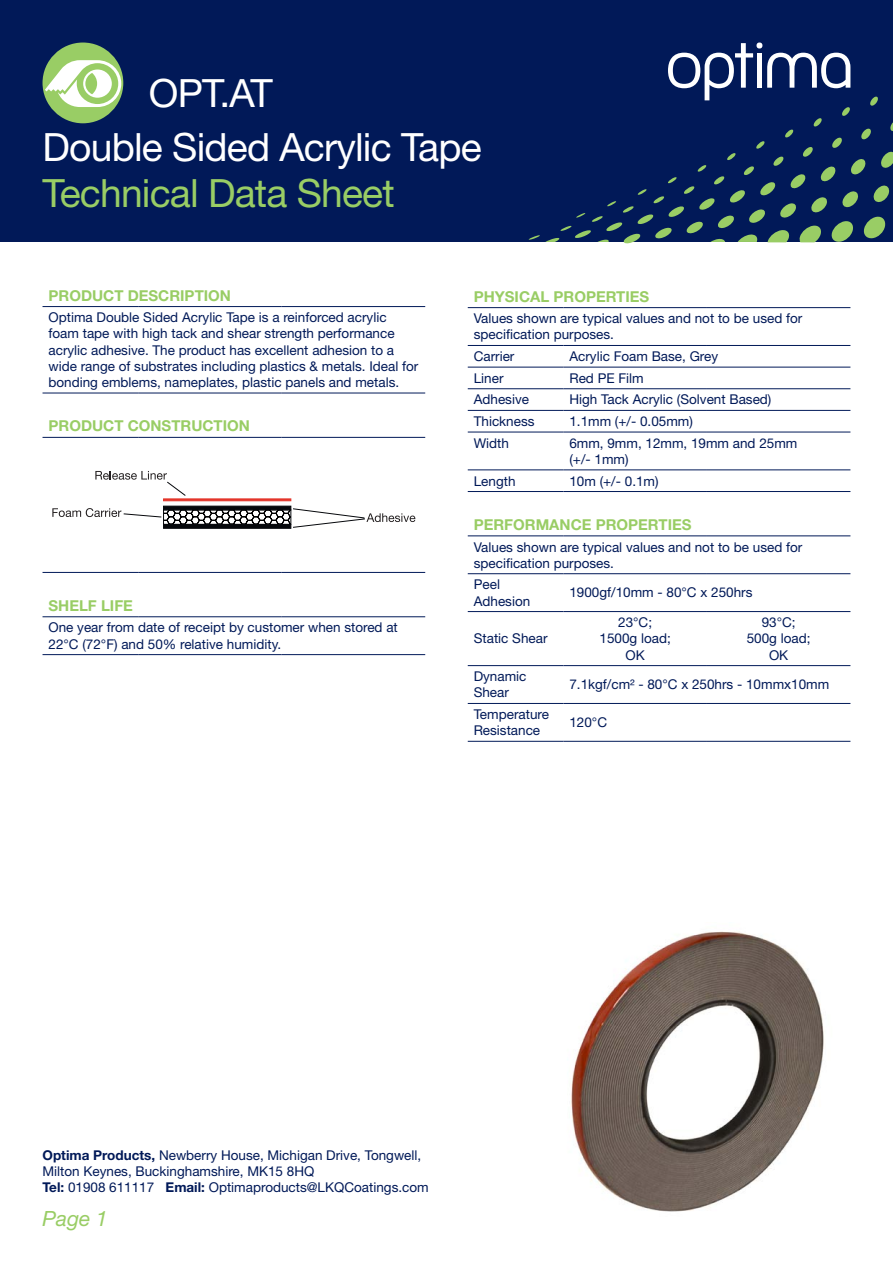
<style>
.page{position:relative;width:893px;height:1263px;background:#fff}
.page>*{position:absolute;margin:0;border:0;box-sizing:border-box;transform-origin:0 0}
.t1{font:39px "Helvetica Neue LT Std";letter-spacing:-.02em;color:#fff}
.t2{font:39px "Helvetica Neue LT Std";letter-spacing:-.02em;color:#99cd65}
.t3{font:italic 21px "Helvetica Neue LT Std";color:#99cd65}
.t4{font:700 15px "Helvetica Neue LT Std";color:#99cd65}
.t5{font:13.5px/16.2px "Helvetica Neue LT Std";color:#011958}
.s1{font-weight:700}
</style>
<div class="page">
<div style="left:0;top:0;width:893px;height:242px;background:#011958"></div>
<svg style="left:528px;top:43px;width:365px;height:201px"></svg>
<img style="left:571px;top:931px;width:253px;height:281px">
<div style="left:43px;top:43px;width:80px;height:80px;background:#99cd65;border-radius:50%"></div>
<svg style="left:45px;top:60px;width:76px;height:47px"></svg>
<hr style="left:468px;top:307px;width:95px;height:1px;background:#011958">
<hr style="left:563px;top:307px;width:144px;height:1px;background:#011958">
<hr style="left:707px;top:307px;width:143px;height:1px;background:#011958">
<hr style="left:468px;top:345px;width:95px;height:1px;background:#011958">
<hr style="left:563px;top:345px;width:144px;height:1px;background:#011958">
<hr style="left:707px;top:345px;width:143px;height:1px;background:#011958">
<hr style="left:468px;top:367px;width:95px;height:1px;background:#011958">
<hr style="left:563px;top:367px;width:144px;height:1px;background:#011958">
<hr style="left:707px;top:367px;width:143px;height:1px;background:#011958">
<hr style="left:468px;top:388px;width:95px;height:1px;background:#011958">
<hr style="left:563px;top:388px;width:144px;height:1px;background:#011958">
<hr style="left:707px;top:388px;width:143px;height:1px;background:#011958">
<hr style="left:468px;top:410px;width:95px;height:1px;background:#011958">
<hr style="left:563px;top:410px;width:144px;height:1px;background:#011958">
<hr style="left:707px;top:410px;width:143px;height:1px;background:#011958">
<hr style="left:468px;top:432px;width:95px;height:1px;background:#011958">
<hr style="left:563px;top:432px;width:144px;height:1px;background:#011958">
<hr style="left:707px;top:432px;width:143px;height:1px;background:#011958">
<hr style="left:468px;top:470px;width:95px;height:1px;background:#011958">
<hr style="left:563px;top:470px;width:144px;height:1px;background:#011958">
<hr style="left:707px;top:470px;width:143px;height:1px;background:#011958">
<hr style="left:468px;top:536px;width:95px;height:1px;background:#011958">
<hr style="left:563px;top:536px;width:144px;height:1px;background:#011958">
<hr style="left:707px;top:536px;width:143px;height:1px;background:#011958">
<hr style="left:468px;top:573px;width:95px;height:1px;background:#011958">
<hr style="left:563px;top:573px;width:144px;height:1px;background:#011958">
<hr style="left:707px;top:573px;width:143px;height:1px;background:#011958">
<hr style="left:468px;top:611px;width:95px;height:1px;background:#011958">
<hr style="left:563px;top:611px;width:144px;height:1px;background:#011958">
<hr style="left:707px;top:611px;width:143px;height:1px;background:#011958">
<hr style="left:468px;top:665px;width:95px;height:1px;background:#011958">
<hr style="left:563px;top:665px;width:144px;height:1px;background:#011958">
<hr style="left:707px;top:665px;width:143px;height:1px;background:#011958">
<hr style="left:468px;top:703px;width:95px;height:1px;background:#011958">
<hr style="left:563px;top:703px;width:144px;height:1px;background:#011958">
<hr style="left:707px;top:703px;width:143px;height:1px;background:#011958">
<hr style="left:468px;top:741px;width:95px;height:1px;background:#011958">
<hr style="left:563px;top:741px;width:144px;height:1px;background:#011958">
<hr style="left:707px;top:741px;width:143px;height:1px;background:#011958">
<hr style="left:468px;top:491px;width:95px;height:1px;background:#011958">
<hr style="left:563px;top:491px;width:144px;height:1px;background:#011958">
<hr style="left:707px;top:491px;width:143px;height:1px;background:#011958">
<hr style="left:43px;top:306px;width:95px;height:1px;background:#011958">
<hr style="left:138px;top:306px;width:144px;height:1px;background:#011958">
<hr style="left:282px;top:306px;width:143px;height:1px;background:#011958">
<hr style="left:43px;top:393px;width:95px;height:1px;background:#011958">
<hr style="left:138px;top:393px;width:144px;height:1px;background:#011958">
<hr style="left:282px;top:393px;width:143px;height:1px;background:#011958">
<hr style="left:43px;top:437px;width:95px;height:1px;background:#011958">
<hr style="left:138px;top:437px;width:144px;height:1px;background:#011958">
<hr style="left:282px;top:437px;width:143px;height:1px;background:#011958">
<hr style="left:43px;top:572px;width:95px;height:1px;background:#011958">
<hr style="left:138px;top:572px;width:144px;height:1px;background:#011958">
<hr style="left:282px;top:572px;width:143px;height:1px;background:#011958">
<hr style="left:43px;top:616px;width:95px;height:1px;background:#011958">
<hr style="left:138px;top:616px;width:144px;height:1px;background:#011958">
<hr style="left:282px;top:616px;width:143px;height:1px;background:#011958">
<hr style="left:43px;top:654px;width:95px;height:1px;background:#011958">
<hr style="left:138px;top:654px;width:144px;height:1px;background:#011958">
<hr style="left:282px;top:654px;width:143px;height:1px;background:#011958">
<svg style="left:52px;top:471px;width:363px;height:57px"></svg>
<h1 class="t1" style="left:149px;top:70px;width:125px">OPT.AT</h1>
<h1 class="t1" style="left:43px;top:124px;width:441px">Double Sided Acrylic Tape</h1>
<h1 class="t2" style="left:43px;top:170px;width:354px">Technical Data Sheet</h1>
<p class="t4" style="left:49px;top:286px;width:184px">PRODUCT DESCRIPTION</p>
<p class="t5" style="left:49px;top:309px;width:371px">Optima Double Sided Acrylic Tape is a reinforced acrylic foam tape with high tack and shear strength performance acrylic adhesive. The product has excellent adhesion to a wide range of substrates including plastics &amp; metals. Ideal for bonding emblems, nameplates, plastic panels and metals.</p>
<p class="t4" style="left:49px;top:417px;width:203px">PRODUCT CONSTRUCTION</p>
<p class="t4" style="left:49px;top:596px;width:86px">SHELF LIFE</p>
<p class="t5" style="left:49px;top:619px;width:351px">One year from date of receipt by customer when stored at<br>22°C (72°F) and 50% relative humidity.</p>
<p class="t4" style="left:474px;top:287px;width:177px">PHYSICAL PROPERTIES</p>
<p class="t5" style="left:474px;top:310px;width:330px">Values shown are typical values and not to be used for specification purposes.</p>
<p class="t5" style="left:474px;top:348px;width:42px">Carrier</p>
<p class="t5" style="left:569px;top:348px;width:150px">Acrylic Foam Base, Grey</p>
<p class="t5" style="left:474px;top:370px;width:31px">Liner</p>
<p class="t5" style="left:569px;top:370px;width:76px">Red PE Film</p>
<p class="t5" style="left:474px;top:391px;width:57px">Adhesive</p>
<p class="t5" style="left:569px;top:391px;width:203px">High Tack Acrylic (Solvent Based)</p>
<p class="t5" style="left:474px;top:413px;width:62px">Thickness</p>
<p class="t5" style="left:569px;top:413px;width:125px">1.1mm (+/- 0.05mm)</p>
<p class="t5" style="left:474px;top:435px;width:37px">Width</p>
<p class="t5" style="left:569px;top:435px;width:229px">6mm, 9mm, 12mm, 19mm and 25mm (+/- 1mm)</p>
<p class="t5" style="left:474px;top:472px;width:43px">Length</p>
<p class="t5" style="left:569px;top:472px;width:91px">10m (+/- 0.1m)</p>
<p class="t4" style="left:474px;top:515px;width:219px">PERFORMANCE PROPERTIES</p>
<p class="t5" style="left:474px;top:538px;width:330px">Values shown are typical values and not to be used for specification purposes.</p>
<p class="t5" style="left:474px;top:576px;width:58px">Peel<br>Adhesion</p>
<p class="t5" style="left:569px;top:584px;width:184px">1900gf/10mm - 80°C x 250hrs</p>
<p class="t5" style="left:474px;top:630px;width:75px">Static Shear</p>
<p class="t5" style="left:599px;top:614px;width:73px;text-align:center">23°C;<br>1500g load;<br>OK</p>
<p class="t5" style="left:747px;top:614px;width:65px;text-align:center">93°C;<br>500g load;<br>OK</p>
<p class="t5" style="left:474px;top:668px;width:54px">Dynamic<br>Shear</p>
<p class="t5" style="left:569px;top:676px;width:261px">7.1kgf/cm² - 80°C x 250hrs - 10mmx10mm</p>
<p class="t5" style="left:474px;top:706px;width:77px">Temperature<br>Resistance</p>
<p class="t5" style="left:569px;top:714px;width:39px">120°C</p>
<p class="t5" style="left:43px;top:1146px;width:388px"><span class="s1">Optima Products,</span> Newberry House, Michigan Drive, Tongwell,<br>Milton Keynes, Buckinghamshire, MK15 8HQ<br><span class="s1">Tel:</span> 01908 611117 <span class="s1">Email:</span> Optimaproducts@LKQCoatings.com</p>
<h2 class="t3" style="left:43px;top:1206px;width:67px">Page 1</h2>
</div>
